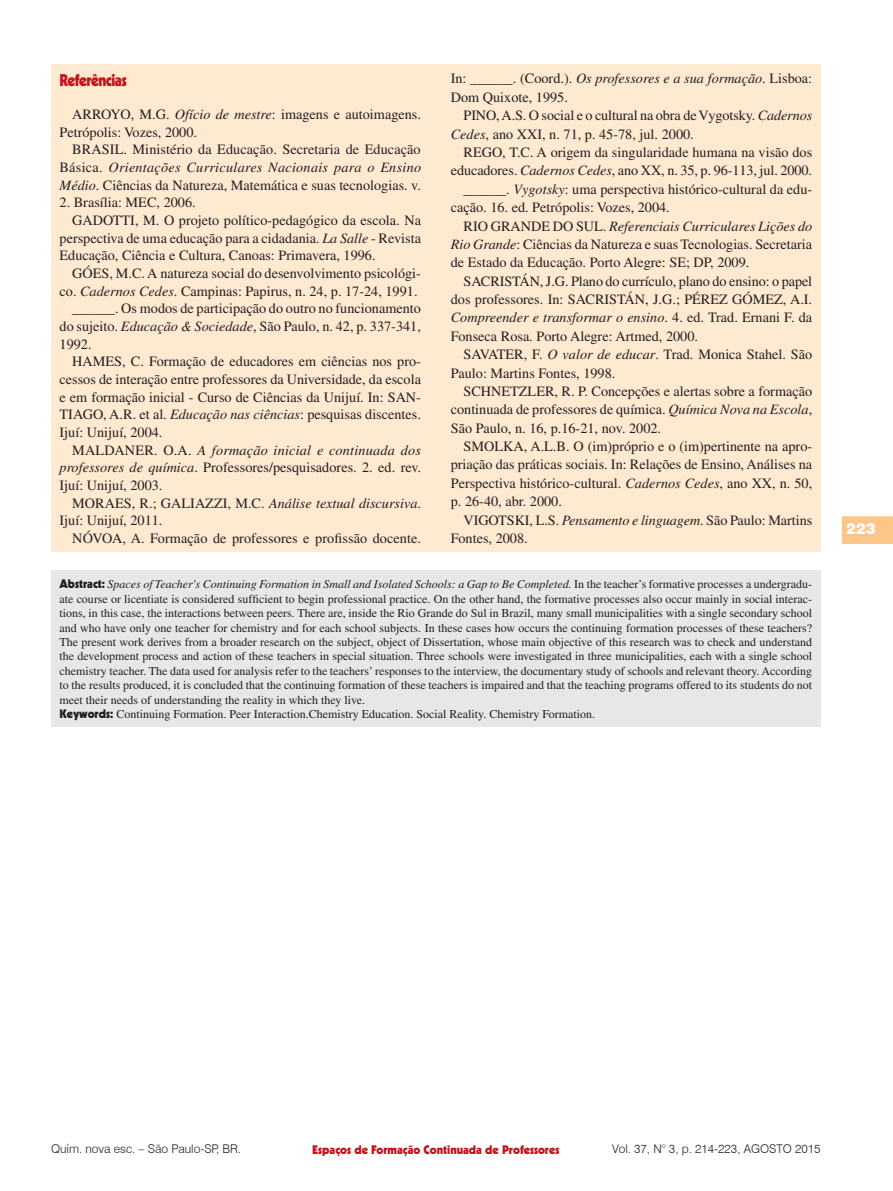
<style>
.page{position:relative;width:893px;height:1191px;background:#fff}
.page>*{position:absolute;margin:0;border:0;box-sizing:border-box;transform-origin:0 0}
.Seção{font:900 16.5px "Kabel";letter-spacing:-.03em;color:#c4121a;scale:.9 1}
.t1{font:900 15px "Swiss 721 BT";color:#fff}
.Bibliografia{font:14.25px/18.3px "Times";color:#231f20;text-align:justify}
.Abstract{font:12px/14.4px "Times";color:#231f20;text-align:justify}
.t2{font:300 12px "Swiss 721 BT";color:#231f20}
.t3{font:900 12px "Kabel";color:#c4121a}
.s1{font-style:italic}
.s2{font-family:"Kabel";font-weight:900}
</style>
<div class="page">
<svg style="left:842px;top:516px;width:51px;height:28px"></svg>
<div style="left:51px;top:64px;width:770px;height:487px;background:#fee9d1"></div>
<div style="left:51px;top:570px;width:770px;height:156px;background:#e6e7e9"></div>
<p class="Bibliografia" style="left:451px;top:69px;width:363px">In: ______. (Coord.). <span class="s1">Os professores e a sua formação</span>. Lisboa:<br>Dom Quixote, 1995.</p>
<p class="Bibliografia" style="left:451px;top:106px;width:363px;text-indent:13px">PINO, A.S. O social e o cultural na obra de Vygotsky. <span class="s1">Cadernos<br>Cedes</span>, ano XXI, n. 71, p. 45-78, jul. 2000.</p>
<p class="Bibliografia" style="left:451px;top:143px;width:363px;text-align:right">REGO, T.C. A origem da singularidade humana na visão dos educadores. <span class="s1">Cadernos Cedes</span>, ano XX, n. 35, p. 96-113, jul. 2000.</p>
<p class="Bibliografia" style="left:451px;top:180px;width:363px;text-indent:13px">______. <span class="s1">Vygotsky</span>: uma perspectiva histórico-cultural da edu&shy;cação. 16. ed. Petrópolis: Vozes, 2004.</p>
<p class="Bibliografia" style="left:451px;top:216px;width:363px;text-indent:13px">RIO GRANDE DO SUL. <span class="s1">Referenciais Curriculares Lições do Rio Grande</span>: Ciências da Natureza e suas Tecnologias. Secretaria de Estado da Educação. Porto Alegre: SE; DP, 2009.</p>
<p class="Bibliografia" style="left:451px;top:272px;width:363px;text-indent:13px">SACRISTÁN, J.G. Plano do currículo, plano do ensino: o papel dos professores. In: SACRISTÁN, J.G.; PÉREZ GÓMEZ, A.I.<br><span class="s1">Compreender e transformar o ensino</span>. 4. ed. Trad. Ernani F. da Fonseca Rosa. Porto Alegre: Artmed, 2000.</p>
<p class="Bibliografia" style="left:451px;top:345px;width:363px;text-indent:13px">SAVATER, F. <span class="s1">O valor de educar</span>. Trad. Monica Stahel. São<br>Paulo: Martins Fontes, 1998.</p>
<p class="Bibliografia" style="left:451px;top:382px;width:363px;text-indent:13px">SCHNETZLER, R. P. Concepções e alertas sobre a formação continuada de professores de química. <span class="s1">Química Nova na Escola</span>, São Paulo, n. 16, p.16-21, nov. 2002.</p>
<p class="Bibliografia" style="left:451px;top:437px;width:363px;text-indent:13px">SMOLKA, A.L.B. O (im)próprio e o (im)pertinente na apro&shy;priação das práticas sociais. In: Relações de Ensino, Análises na Perspectiva histórico-cultural. <span class="s1">Cadernos Cedes</span>, ano XX, n. 50, p. 26-40, abr. 2000.</p>
<p class="Bibliografia" style="left:451px;top:510px;width:363px;text-indent:13px">VIGOTSKI, L.S. <span class="s1">Pensamento e linguagem</span>. São Paulo: Martins<br>Fontes, 2008.</p>
<p class="Abstract" style="left:60px;top:577px;width:754px"><span class="s2">Abstract:</span> <span class="s1">Spaces of Teacher's Continuing Formation in Small and Isolated Schools: a Gap to Be Completed.</span> In the teacher’s formative processes a undergradu&shy;ate course or licentiate is considered sufficient to begin professional practice. On the other hand, the formative processes also occur mainly in social interac&shy;tions, in this case, the interactions between peers. There are, inside the Rio Grande do Sul in Brazil, many small municipalities with a single secondary school and who have only one teacher for chemistry and for each school subjects. In these cases how occurs the continuing formation processes of these teachers?<br>The present work derives from a broader research on the subject, object of Dissertation, whose main objective of this research was to check and understand the development process and action of these teachers in special situation. Three schools were investigated in three municipalities, each with a single school chemistry teacher. The data used for analysis refer to the teachers’ responses to the interview, the documentary study of schools and relevant theory. According to the results produced, it is concluded that the continuing formation of these teachers is impaired and that the teaching programs offered to its students do not meet their needs of understanding the reality in which they live.</p>
<p class="Abstract" style="left:60px;top:706px;width:537px"><span class="s2">Keywords:</span> Continuing Formation. Peer Interaction.Chemistry Education. Social Reality. Chemistry Formation.</p>
<p class="Seção" style="left:60px;top:70px;width:76px">Referências</p>
<p class="Bibliografia" style="left:60px;top:105px;width:363px;line-height:17.7px;text-indent:13px">ARROYO, M.G. <span class="s1">Ofício de mestre</span>: imagens e autoimagens.<br>Petrópolis: Vozes, 2000.</p>
<p class="Bibliografia" style="left:60px;top:141px;width:363px;line-height:17.7px;text-indent:13px">BRASIL. Ministério da Educação. Secretaria de Educação Básica. <span class="s1">Orientações Curriculares Nacionais para o Ensino Médio</span>. Ciências da Natureza, Matemática e suas tecnologias. v.</p>
<p class="Bibliografia" style="left:60px;top:193px;width:138px">2. Brasília: MEC, 2006.</p>
<p class="Bibliografia" style="left:60px;top:211px;width:363px;line-height:17.7px;text-indent:13px">GADOTTI, M. O projeto político-pedagógico da escola. Na perspectiva de uma educação para a cidadania. <span class="s1">La Salle</span> - Revista Educação, Ciência e Cultura, Canoas: Primavera, 1996.</p>
<p class="Bibliografia" style="left:60px;top:264px;width:363px;line-height:17.7px;text-align:right">GÓES, M.C. A natureza social do desenvolvimento psicológi&shy;co. <span class="s1">Cadernos Cedes</span>. Campinas: Papirus, n. 24, p. 17-24, 1991.</p>
<p class="Bibliografia" style="left:60px;top:300px;width:363px;line-height:17.7px;text-indent:13px">______. Os modos de participação do outro no funcionamento do sujeito. <span class="s1">Educação &amp; Sociedade</span>, São Paulo, n. 42, p. 337-341, 1992.</p>
<p class="Bibliografia" style="left:60px;top:352px;width:363px;line-height:17.7px;text-indent:13px">HAMES, C. Formação de educadores em ciências nos pro&shy;cessos de interação entre professores da Universidade, da escola e em formação inicial - Curso de Ciências da Unijuí. In: SAN-TIAGO, A.R. et al. <span class="s1">Educação nas ciências</span>: pesquisas discentes.<br>Ijuí: Unijuí, 2004.</p>
<p class="Bibliografia" style="left:60px;top:441px;width:363px;line-height:17.7px;text-indent:13px">MALDANER. O.A. <span class="s1">A formação inicial e continuada dos professores de química</span>. Professores/pesquisadores. 2. ed. rev.<br>Ijuí: Unijuí, 2003.</p>
<p class="Bibliografia" style="left:60px;top:494px;width:363px;line-height:17.7px;text-indent:13px">MORAES, R.; GALIAZZI, M.C. <span class="s1">Análise textual discursiva</span>.<br>Ijuí: Unijuí, 2011.</p>
<p class="Bibliografia" style="left:72px;top:529px;width:350px">NÓVOA, A. Formação de professores e profissão docente.</p>
<p class="t1" style="left:846px;top:519px;width:31px">223</p>
<p class="t2" style="left:51px;top:1141px;width:192px">Quím. nova esc. – São Paulo-SP, BR.</p>
<p class="t2" style="left:612px;top:1141px;width:210px">Vol. 37, N° 3, p. 214-223, AGOSTO 2015</p>
<p class="t3" style="left:312px;top:1141px;width:249px">Espaços de Formação Continuada de Professores</p>
</div>
